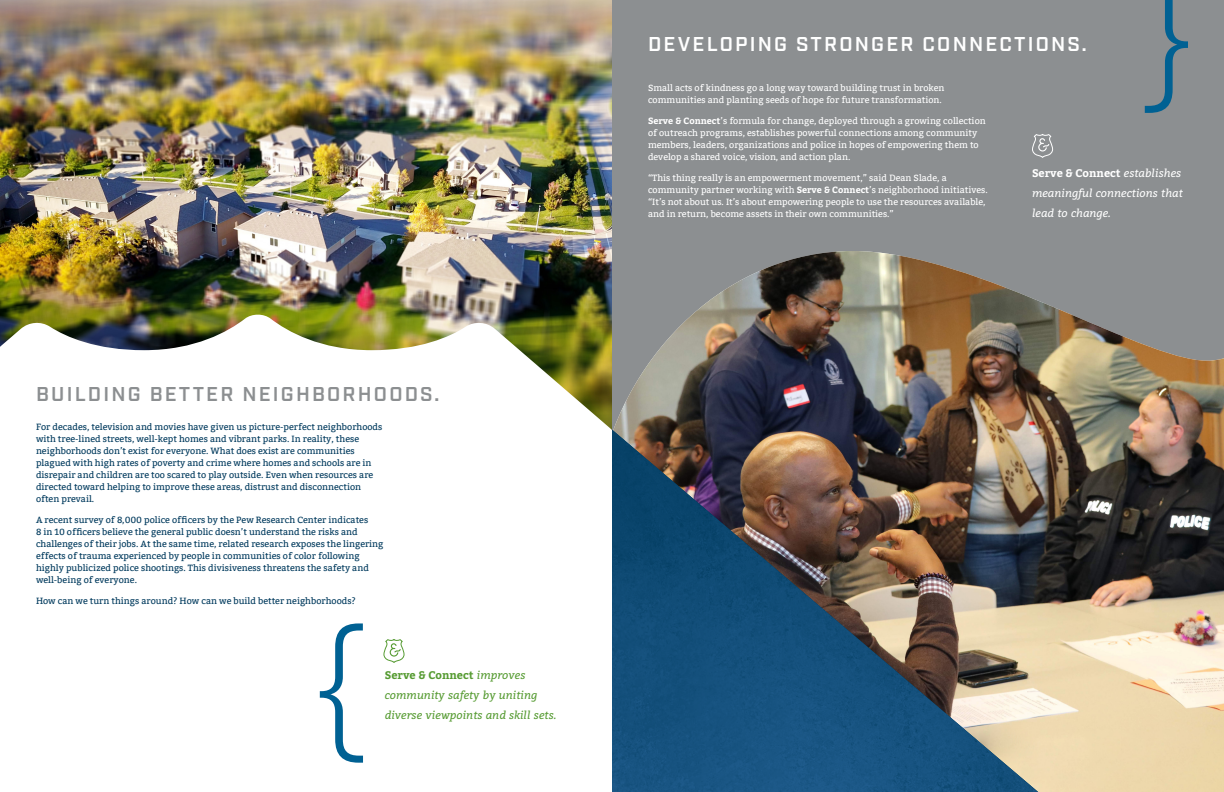
<style>
.page{position:relative;width:1224px;height:792px;background:#fff}
.page>*{position:absolute;margin:0;border:0;box-sizing:border-box;transform-origin:0 0}
.t1{font:600 20px "Industry";letter-spacing:.11em;color:#fff}
.t2{font:600 20px "Industry";letter-spacing:.11em;color:#8c8f91}
.t3{font:italic 11px/20px "Bitter";color:#569b32}
.t4{font:italic 11px/20px "Bitter";color:#fff}
.t5{font:9px/12px "Bitter";color:#003a5d}
.t6{font:9px/12px "Bitter";color:#fff}
.s1{font-weight:700;font-style:normal}
.s2{font-weight:700}
</style>
<div class="page">
<div style="left:612px;top:0;width:612px;height:792px;background:#8c8f91"></div>
<img style="left:670px;top:251px;width:554px;height:541px">
<img style="left:0;top:0;width:612px;height:313px">
<svg style="left:0;top:313px;width:670px;height:385px"></svg>
<img style="left:612px;top:430px;width:426px;height:362px">
<svg style="left:1032px;top:134px;width:21px;height:24px"></svg>
<svg style="left:383px;top:638px;width:22px;height:26px"></svg>
<svg style="left:1145px;top:0;width:43px;height:113px"></svg>
<svg style="left:320px;top:623px;width:43px;height:140px"></svg>
<div style="left:559px;top:446px;width:53px;height:288px;background:#fff"></div>
<p class="t2" style="left:36px;top:382px;width:405px">BUILDING BETTER NEIGHBORHOODS.</p>
<p class="t5" style="left:36px;top:421px;width:348px">For decades, television and movies have given us picture-perfect neighborhoods with tree-lined streets, well-kept homes and vibrant parks. In reality, these neighborhoods don’t exist for everyone. What does exist are communities plagued with high rates of poverty and crime where homes and schools are in disrepair and children are too scared to play outside. Even when resources are directed toward helping to improve these areas, distrust and disconnection often prevail.</p>
<p class="t5" style="left:36px;top:514px;width:349px">A recent survey of 8,000 police officers by the Pew Research Center indicates<br>8 in 10 officers believe the general public doesn’t understand the risks and challenges of their jobs. At the same time, related research exposes the lingering effects of trauma experienced by people in communities of color following highly publicized police shootings. This divisiveness threatens the safety and well-being of everyone.</p>
<p class="t5" style="left:36px;top:595px;width:321px">How can we turn things around? How can we build better neighborhoods?</p>
<p class="t3" style="left:385px;top:665px;width:173px"><span class="s1">Serve &amp; Connect</span> improves community safety by uniting diverse viewpoints and skill sets.</p>
<p class="t1" style="left:648px;top:32px;width:440px">DEVELOPING STRONGER CONNECTIONS.</p>
<p class="t6" style="left:648px;top:82px;width:298px">Small acts of kindness go a long way toward building trust in broken communities and planting seeds of hope for future transformation.</p>
<p class="t6" style="left:648px;top:115px;width:339px"><span class="s2">Serve &amp; Connect</span>’s formula for change, deployed through a growing collection of outreach programs, establishes powerful connections among community members, leaders, organizations and police in hopes of empowering them to develop a shared voice, vision, and action plan.</p>
<p class="t6" style="left:648px;top:172px;width:341px">“This thing really is an empowerment movement,” said Dean Slade, a community partner working with <span class="s2">Serve &amp; Connect</span>’s neighborhood initiatives. “It’s not about us. It’s about empowering people to use the resources available, and in return, become assets in their own communities.”</p>
<p class="t4" style="left:1032px;top:163px;width:152px"><span class="s1">Serve &amp; Connect</span> establishes meaningful connections that lead to change.</p>
</div>
